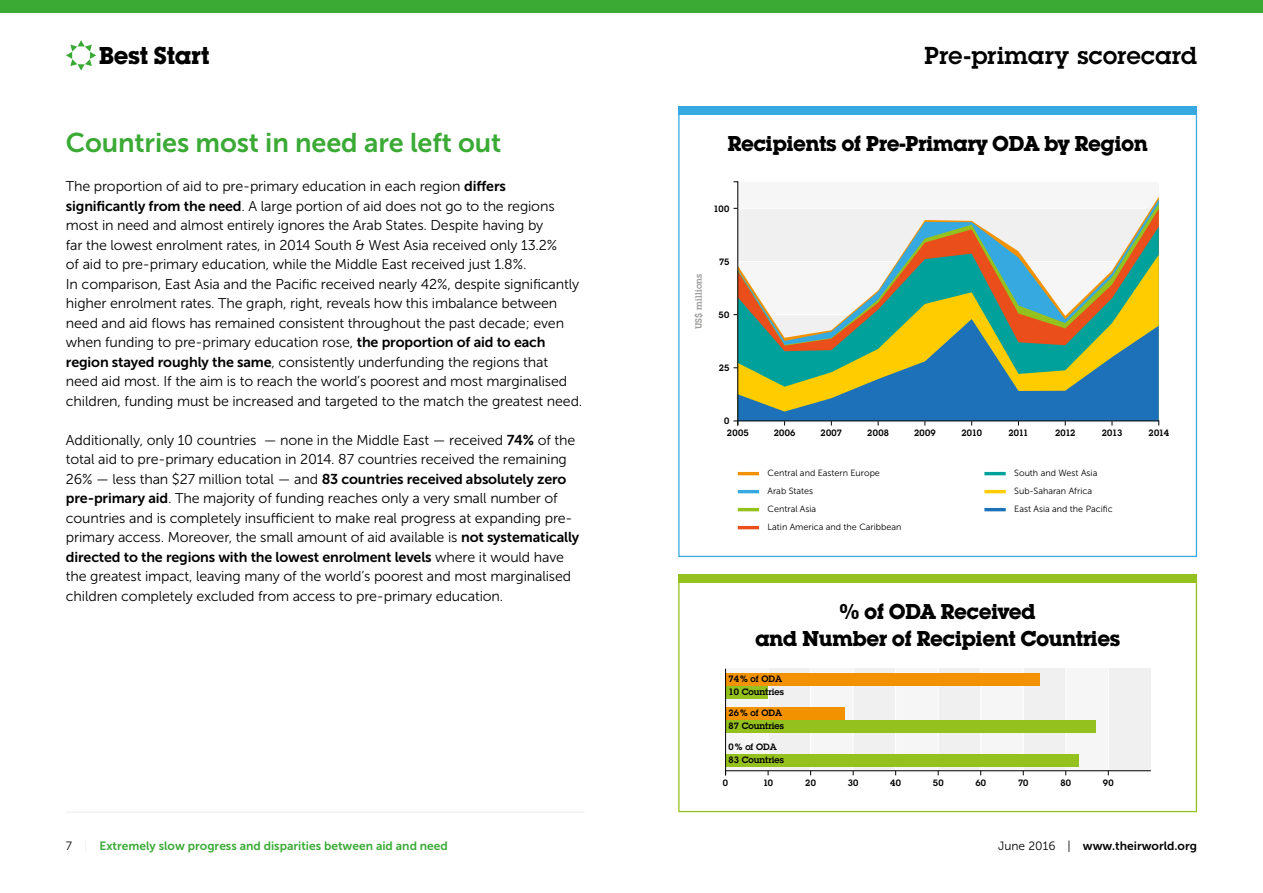
<style>
.page{position:relative;width:1263px;height:893px;background:#fff}
.page>*{position:absolute;margin:0;border:0;box-sizing:border-box;transform-origin:0 0}
.t1{font:27px "Museo Sans 700";letter-spacing:-.005em;color:#3aaa35}
.t2{font:600 24px "Lubalin Graph Std";letter-spacing:.015em;color:#000}
.t3{font:700 23.85px "Lubalin Graph Std";letter-spacing:-.015em;color:#000}
.t4{font:700 21px/27px "Lubalin Graph Std";letter-spacing:-.025em;color:#000;text-align:center}
.t5{font:14.25px/19.5px "Museo Sans 300";letter-spacing:-.01em;color:#000}
.t6{font:14.25px "Museo Sans 700";letter-spacing:-.01em;color:#000}
.t7{font:12px "Museo Sans 700";color:#3aaa35}
.t8{font:12px "Museo Sans 700";color:#000}
.t9{font:600 9px "Lubalin Graph Std";color:#000}
.t10{font:9px/18px "Museo Sans 300";color:#000}
.t11{font:600 9px "Lubalin Graph Std";letter-spacing:.025em;color:#9d9d9c}
.s1{font-family:"Museo Sans 700"}
.s2{font-family:"Museo Sans 300"}
.s3{font-family:"Museo Sans 300";color:#000}
.s4{font-family:"Museo Sans 300";color:#ededed}
</style>
<div class="page">
<div style="left:0;top:0;width:1263px;height:13px;background:#3aaa35"></div>
<div style="left:678px;top:106px;width:519px;height:9px;background:#36a9e1"></div>
<div style="left:678px;top:574px;width:519px;height:9px;background:#95c11f"></div>
<div style="left:678px;top:574px;width:519px;height:238px;border:1px solid #95c11f"></div>
<div style="left:725px;top:669px;width:43px;height:102px;background:#f6f6f6"></div>
<div style="left:768px;top:669px;width:43px;height:102px;background:#f0f0f0"></div>
<div style="left:811px;top:669px;width:42px;height:102px;background:#f6f6f6"></div>
<div style="left:853px;top:669px;width:43px;height:102px;background:#f0f0f0"></div>
<div style="left:896px;top:669px;width:42px;height:102px;background:#f6f6f6"></div>
<div style="left:938px;top:669px;width:43px;height:102px;background:#f0f0f0"></div>
<div style="left:981px;top:669px;width:42px;height:102px;background:#f6f6f6"></div>
<div style="left:1023px;top:669px;width:43px;height:102px;background:#f0f0f0"></div>
<div style="left:1066px;top:669px;width:42px;height:102px;background:#f6f6f6"></div>
<div style="left:1108px;top:669px;width:43px;height:102px;background:#f0f0f0"></div>
<hr style="left:768px;top:669px;width:1px;height:102px;background:#fff">
<hr style="left:810px;top:669px;width:1px;height:102px;background:#fff">
<hr style="left:853px;top:669px;width:1px;height:102px;background:#fff">
<hr style="left:895px;top:669px;width:1px;height:102px;background:#fff">
<hr style="left:938px;top:669px;width:1px;height:102px;background:#fff">
<hr style="left:980px;top:669px;width:1px;height:102px;background:#fff">
<hr style="left:1023px;top:669px;width:1px;height:102px;background:#fff">
<hr style="left:1065px;top:669px;width:1px;height:102px;background:#fff">
<hr style="left:1108px;top:669px;width:1px;height:102px;background:#fff">
<hr style="left:738px;top:472px;width:21px;height:3px;background:#f39200">
<hr style="left:738px;top:490px;width:21px;height:3px;background:#36a9e1">
<hr style="left:738px;top:508px;width:21px;height:3px;background:#95c11f">
<hr style="left:738px;top:526px;width:21px;height:3px;background:#e94e1b">
<hr style="left:984px;top:472px;width:22px;height:3px;background:#00a19a">
<hr style="left:984px;top:490px;width:22px;height:3px;background:#fc0">
<hr style="left:984px;top:508px;width:22px;height:3px;background:#1d71b8">
<hr style="left:725px;top:770px;width:426px;height:1px;background:#000">
<div style="left:725px;top:754px;width:353px;height:12px;background:#95c11f"></div>
<div style="left:725px;top:720px;width:370px;height:12px;background:#95c11f"></div>
<div style="left:725px;top:686px;width:43px;height:12px;background:#95c11f"></div>
<div style="left:725px;top:707px;width:120px;height:13px;background:#f39200"></div>
<div style="left:725px;top:673px;width:315px;height:13px;background:#f39200"></div>
<hr style="left:725px;top:669px;width:1px;height:106px;background:#000">
<svg style="left:733px;top:181px;width:427px;height:245px"></svg>
<svg style="left:66px;top:40px;width:30px;height:31px"></svg>
<hr style="left:66px;top:812px;width:519px;height:1px;background:#ededed">
<h3 class="t3" style="left:99px;top:40px;width:112px">Best Start</h3>
<h2 class="t2" style="left:924px;top:39px;width:274px">Pre-primary scorecard</h2>
<h1 class="t1" style="left:66px;top:128px;width:437px">Countries most in need are left out</h1>
<p class="t5" style="left:66px;top:177px;width:518px">The proportion of aid to pre-primary education in each region <span class="s1">differs significantly from the need</span>. A large portion of aid does not go to the regions most in need and almost entirely ignores the Arab States. Despite having by<br>far the lowest enrolment rates, in 2014 South &amp; West Asia received only 13.2%<br>of aid to pre-primary education, while the Middle East received just 1.8%.<br>In comparison, East Asia and the Pacific received nearly 42%, despite significantly higher enrolment rates. The graph, right, reveals how this imbalance between need and aid flows has remained consistent throughout the past decade; even when funding to pre-primary education rose, <span class="s1">the proportion of aid to each region stayed roughly the same</span>, consistently underfunding the regions that need aid most. If the aim is to reach the world’s poorest and most marginalised children, funding must be increased and targeted to the match the greatest need.</p>
<p class="t5" style="left:66px;top:430px;width:511px">Additionally, only 10 countries — none in the Middle East — received <span class="s1">74%</span> of the total aid to pre-primary education in 2014. 87 countries received the remaining</p>
<p class="t6" style="left:66px;top:471px;width:502px"><span class="s2">26% — less than $27 million total — and</span> 83 countries received absolutely zero</p>
<p class="t5" style="left:66px;top:489px;width:515px"><span class="s1">pre-primary aid</span>. The majority of funding reaches only a very small number of countries and is completely insufficient to make real progress at expanding pre&shy;primary access. Moreover, the small amount of aid available is <span class="s1">not systematically</span></p>
<p class="t6" style="left:66px;top:549px;width:500px">directed to the regions with the lowest enrolment levels <span class="s2">where it would have</span></p>
<p class="t5" style="left:66px;top:567px;width:507px">the greatest impact, leaving many of the world’s poorest and most marginalised children completely excluded from access to pre-primary education.</p>
<h3 class="t4" style="left:727px;top:130px;width:422px">Recipients of Pre-Primary ODA by Region</h3>
<p class="t9" style="left:713px;top:202px;width:17px">100</p>
<p class="t11" style="left:693px;top:329px;width:57px;rotate:-90deg">US$ millions</p>
<p class="t9" style="left:719px;top:256px;width:12px">75</p>
<p class="t9" style="left:719px;top:309px;width:12px">50</p>
<p class="t9" style="left:719px;top:362px;width:12px">25</p>
<p class="t9" style="left:724px;top:415px;width:7px">0</p>
<p class="t9" style="left:727px;top:427px;width:23px">2005</p>
<p class="t9" style="left:774px;top:427px;width:23px">2006</p>
<p class="t9" style="left:820px;top:427px;width:23px">2007</p>
<p class="t9" style="left:867px;top:427px;width:23px">2008</p>
<p class="t9" style="left:914px;top:427px;width:23px">2009</p>
<p class="t9" style="left:961px;top:427px;width:22px">2010</p>
<p class="t9" style="left:1008px;top:427px;width:22px">2011</p>
<p class="t9" style="left:1055px;top:427px;width:22px">2012</p>
<p class="t9" style="left:1102px;top:427px;width:22px">2013</p>
<p class="t9" style="left:1148px;top:427px;width:22px">2014</p>
<p class="t10" style="left:767px;top:463px;width:135px">Central and Eastern Europe<br>Arab States<br>Central Asia<br>Latin America and the Caribbean</p>
<p class="t10" style="left:1014px;top:463px;width:100px">South and West Asia<br>Sub-Saharan Africa<br>East Asia and the Pacific</p>
<h3 class="t4" style="left:755px;top:598px;width:367px">% of ODA Received<br>and Number of Recipient Countries</h3>
<p class="t9" style="left:728px;top:673px;width:55px">74% of ODA</p>
<p class="t9" style="left:728px;top:686px;width:57px">10 Countries</p>
<p class="t9" style="left:728px;top:707px;width:55px">26% of ODA</p>
<p class="t9" style="left:728px;top:720px;width:57px">87 Countries</p>
<p class="t9" style="left:728px;top:741px;width:50px">0% of ODA</p>
<p class="t9" style="left:728px;top:754px;width:57px">83 Countries</p>
<p class="t9" style="left:723px;top:777px;width:7px">0</p>
<p class="t9" style="left:763px;top:777px;width:12px">10</p>
<p class="t9" style="left:805px;top:777px;width:12px">20</p>
<p class="t9" style="left:848px;top:777px;width:12px">30</p>
<p class="t9" style="left:890px;top:777px;width:12px">40</p>
<p class="t9" style="left:933px;top:777px;width:12px">50</p>
<p class="t9" style="left:975px;top:777px;width:12px">60</p>
<p class="t9" style="left:1018px;top:777px;width:12px">70</p>
<p class="t9" style="left:1060px;top:777px;width:12px">80</p>
<p class="t9" style="left:1103px;top:777px;width:12px">90</p>
<p class="t7" style="left:66px;top:840px;width:383px"><span class="s3">7</span> <span class="s4">|</span> Extremely slow progress and disparities between aid and need</p>
<p class="t8" style="left:998px;top:840px;width:200px"><span class="s2">June 2016 |</span> www.theirworld.org</p>
</div>
